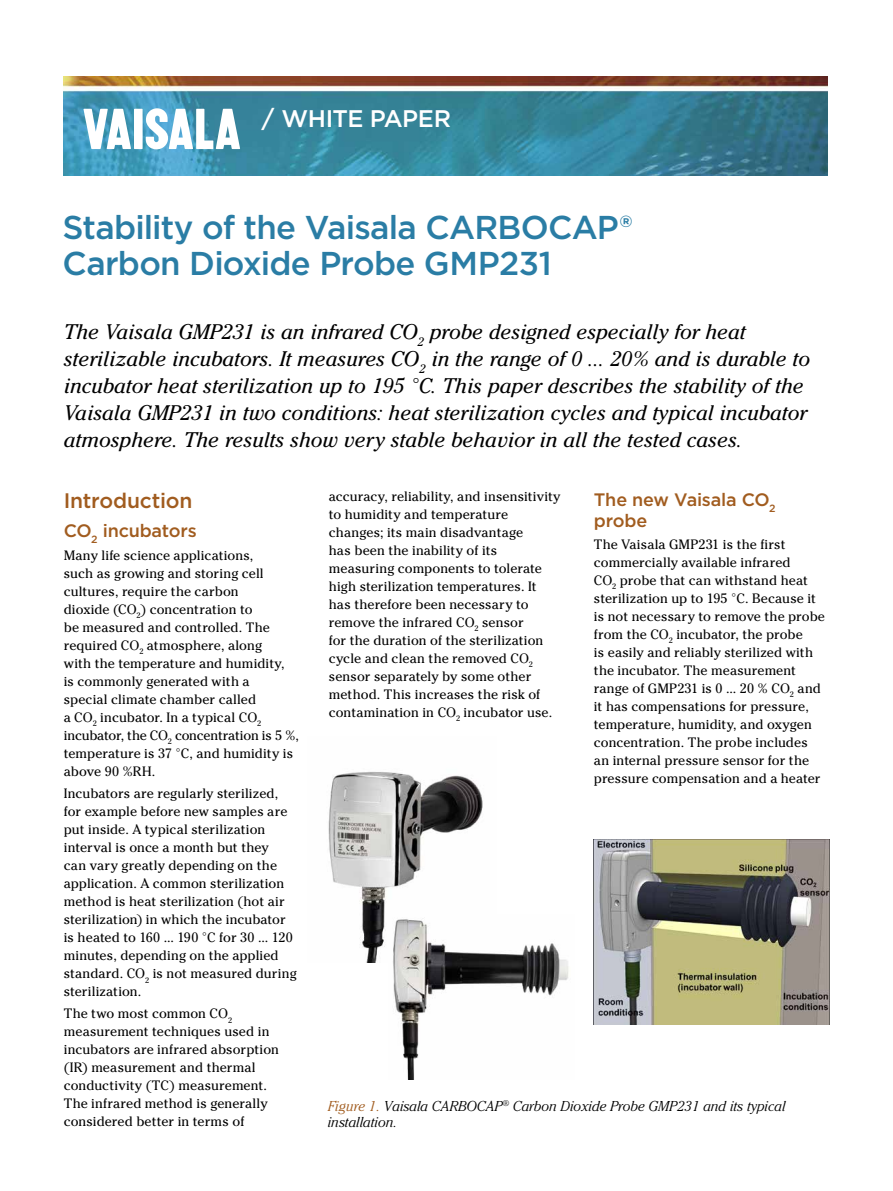
<style>
.page{position:relative;width:893px;height:1191px;background:#fff}
.page>*{position:absolute;margin:0;border:0;box-sizing:border-box;transform-origin:0 0}
.t1{font:500 33px/36px "Gotham";letter-spacing:-.025em;color:#2a7da5}
.t2{font:500 24px "Gotham";letter-spacing:-.025em;color:#fff}
.t3{font:italic 21px/27px "Cheltenham Std";color:#000}
.t4{font:500 21px "Gotham";letter-spacing:-.01em;color:#a15c1f}
.t5{font:500 18px/21px "Gotham";letter-spacing:-.01em;color:#a15c1f}
.t6{font:italic 300 14.25px/15.8px "Cheltenham Std";color:#000}
.t7{font:13.5px/18px "Cheltenham Std";letter-spacing:.005em;color:#000}
.s1{color:#a15c1f}
</style>
<div class="page">
<img style="left:64px;top:77px;width:763px;height:99px">
<svg style="left:83px;top:109px;width:48px;height:40px"></svg>
<div style="left:134px;top:109px;width:9px;height:40px;background:#fff"></div>
<svg style="left:146px;top:108px;width:94px;height:41px"></svg>
<img style="left:328px;top:772px;width:155px;height:190px">
<img style="left:389px;top:914px;width:180px;height:165px">
<img style="left:594px;top:839px;width:235px;height:185px">
<h2 class="t2" style="left:262px;top:103px;width:191px">/ WHITE PAPER</h2>
<h1 class="t1" style="left:63px;top:209px;width:571px">Stability of the Vaisala CARBOCAP®<br>Carbon Dioxide Probe GMP231</h1>
<p class="t3" style="left:64px;top:318px;width:748px">The Vaisala GMP231 is an infrared CO<sub>2</sub> probe designed especially for heat sterilizable incubators. It measures CO<sub>2</sub> in the range of 0 ... 20% and is durable to incubator heat sterilization up to 195 °C. This paper describes the stability of the Vaisala GMP231 in two conditions: heat sterilization cycles and typical incubator atmosphere. The results show very stable behavior in all the tested cases.</p>
<h3 class="t4" style="left:64px;top:487px;width:130px">Introduction</h3>
<h3 class="t5" style="left:64px;top:520px;width:134px">CO<sub>2</sub> incubators</h3>
<p class="t7" style="left:64px;top:546px;width:237px">Many life science applications,<br>such as growing and storing cell cultures, require the carbon<br>dioxide (CO<sub>2</sub>) concentration to<br>be measured and controlled. The required CO<sub>2</sub> atmosphere, along<br>with the temperature and humidity,<br>is commonly generated with a<br>special climate chamber called<br>a CO<sub>2</sub> incubator. In a typical CO<sub>2 </sub>incubator, the CO<sub>2</sub> concentration is 5 %, temperature is 37 °C, and humidity is above 90 %RH.</p>
<p class="t7" style="left:64px;top:784px;width:234px">Incubators are regularly sterilized, for example before new samples are put inside. A typical sterilization interval is once a month but they<br>can vary greatly depending on the application. A common sterilization method is heat sterilization (hot air sterilization) in which the incubator is heated to 160 ... 190 °C for 30 ... 120 minutes, depending on the applied standard. CO<sub>2</sub> is not measured during sterilization.</p>
<p class="t7" style="left:64px;top:1004px;width:217px">The two most common CO<sub>2 </sub>measurement techniques used in incubators are infrared absorption (IR) measurement and thermal conductivity (TC) measurement.<br>The infrared method is generally considered better in terms of</p>
<p class="t7" style="left:329px;top:487px;width:233px">accuracy, reliability, and insensitivity to humidity and temperature changes; its main disadvantage<br>has been the inability of its measuring components to tolerate high sterilization temperatures. It has therefore been necessary to remove the infrared CO<sub>2</sub> sensor<br>for the duration of the sterilization cycle and clean the removed CO<sub>2 </sub>sensor separately by some other method. This increases the risk of contamination in CO<sub>2</sub> incubator use.</p>
<h3 class="t5" style="left:594px;top:488px;width:183px">The new Vaisala CO<sub>2 </sub>probe</h3>
<p class="t7" style="left:594px;top:535px;width:233px">The Vaisala GMP231 is the first commercially available infrared<br>CO<sub>2</sub> probe that can withstand heat sterilization up to 195 °C. Because it is not necessary to remove the probe from the CO<sub>2</sub> incubator, the probe<br>is easily and reliably sterilized with the incubator. The measurement range of GMP231 is 0 ... 20 % CO<sub>2</sub> and it has compensations for pressure, temperature, humidity, and oxygen concentration. The probe includes an internal pressure sensor for the pressure compensation and a heater</p>
<p class="t6" style="left:328px;top:1098px;width:459px"><span class="s1">Figure 1.</span> Vaisala CARBOCAP<sup>®</sup> Carbon Dioxide Probe GMP231 and its typical installation.</p>
</div>
